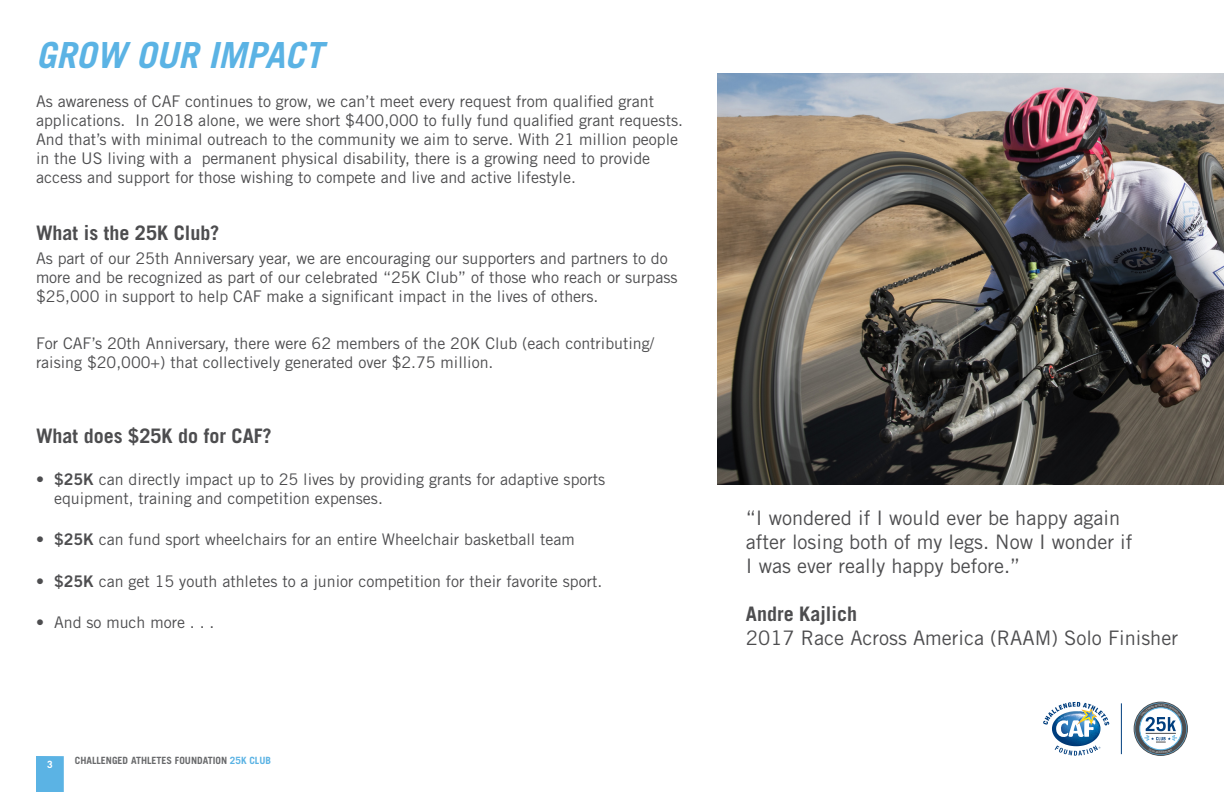
<style>
.page{position:relative;width:1224px;height:792px;background:#fff}
.page>*{position:absolute;margin:0;border:0;box-sizing:border-box;transform-origin:0 0}
.t1{font:italic 700 36px "Trade Gothic";color:#5bb3e4}
.t2{font:20px/24px "Trade Gothic";color:#4d4d4f}
.t3{font:700 20px "Trade Gothic";color:#4d4d4f}
.t4{font:16px/19px "Trade Gothic";color:#4d4d4f}
.t5{font:700 10px "Trade Gothic";color:#696a6c}
.t6{font:700 10px "Trade Gothic";color:#fff}
.s1{font-family:"Trade Gothic Bold Two"}
.s2{color:#5bb3e4}
</style>
<div class="page">
<div style="left:36px;top:756px;width:28px;height:36px;background:#5bb3e4"></div>
<svg style="left:1043px;top:702px;width:66px;height:54px"></svg>
<hr style="left:1121px;top:703px;width:1px;height:51px;background:#003e7e">
<svg style="left:1134px;top:702px;width:53px;height:53px"></svg>
<div style="left:1134px;top:702px;width:54px;height:54px;border:1px solid #4d4d4f;border-radius:50%"></div>
<svg style="left:1135px;top:703px;width:51px;height:51px"></svg>
<svg style="left:1140px;top:708px;width:42px;height:42px"></svg>
<div style="left:1139px;top:707px;width:43px;height:43px;border:1px solid #5bb3e4;border-radius:50%"></div>
<img style="left:717px;top:73px;width:507px;height:412px">
<svg style="left:1149px;top:749px;width:23px;height:5px"></svg>
<svg style="left:1141px;top:704px;width:40px;height:39px"></svg>
<h1 class="t1" style="left:36px;top:33px;width:288px">GROW OUR IMPACT</h1>
<p class="t4" style="left:36px;top:92px;width:648px">As awareness of CAF continues to grow, we can’t meet every request from qualified grant applications. In 2018 alone, we were short $400,000 to fully fund qualified grant requests.<br>And that’s with minimal outreach to the community we aim to serve. With 21 million people in the US living with a permanent physical disability, there is a growing need to provide access and support for those wishing to compete and live and active lifestyle.</p>
<p class="t3" style="left:36px;top:221px;width:185px">What is the 25K Club?</p>
<p class="t4" style="left:36px;top:249px;width:643px">As part of our 25th Anniversary year, we are encouraging our supporters and partners to do more and be recognized as part of our celebrated “25K Club” of those who reach or surpass $25,000 in support to help CAF make a significant impact in the lives of others.</p>
<p class="t4" style="left:36px;top:334px;width:620px">For CAF’s 20th Anniversary, there were 62 members of the 20K Club (each contributing/ raising $20,000+) that collectively generated over $2.75 million.</p>
<p class="t3" style="left:36px;top:424px;width:237px">What does $25K do for CAF?</p>
<p class="t4" style="left:54px;top:470px;width:553px;text-indent:-18px"><span class="s1">• $25K</span> can directly impact up to 25 lives by providing grants for adaptive sports equipment, training and competition expenses.</p>
<p class="t4" style="left:36px;top:530px;width:540px"><span class="s1">• $25K</span> can fund sport wheelchairs for an entire Wheelchair basketball team</p>
<p class="t4" style="left:36px;top:572px;width:568px"><span class="s1">• $25K</span> can get 15 youth athletes to a junior competition for their favorite sport.</p>
<p class="t4" style="left:36px;top:613px;width:180px">• And so much more . . .</p>
<p class="t6" style="left:47px;top:758px;width:7px">3</p>
<p class="t5" style="left:75px;top:754px;width:198px">CHALLENGED ATHLETES FOUNDATION <span class="s2">25K CLUB</span></p>
<p class="t2" style="left:746px;top:506px;width:388px">“I wondered if I would ever be happy again after losing both of my legs. Now I wonder if<br>I was ever really happy before.”</p>
<p class="t3" style="left:746px;top:602px;width:113px">Andre Kajlich</p>
<p class="t2" style="left:746px;top:626px;width:434px">2017 Race Across America (RAAM) Solo Finisher</p>
</div>
